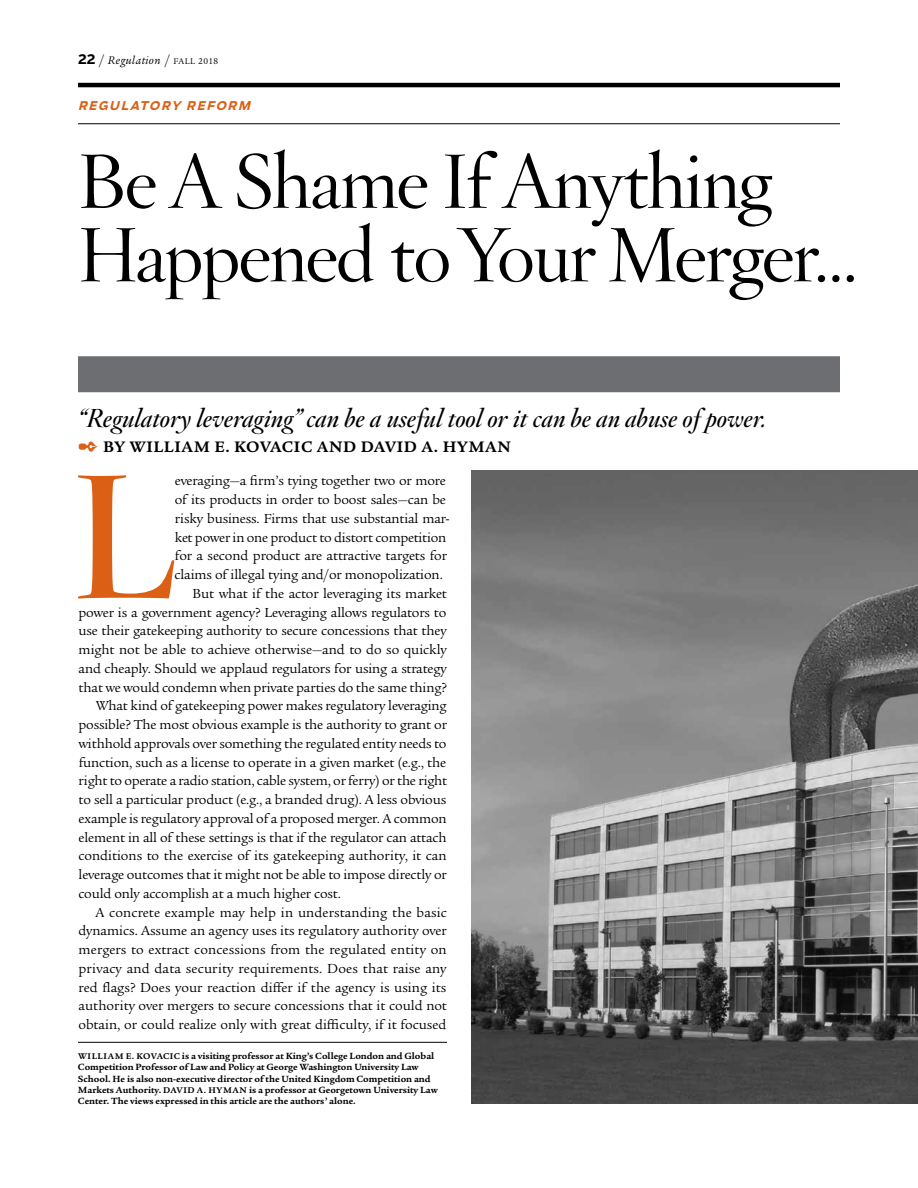
<style>
.page{position:relative;width:918px;height:1188px;background:#fff}
.page>*{position:absolute;margin:0;border:0;box-sizing:border-box;transform-origin:0 0}
.t1{font:700 172.5px "Hoefler Titling";color:#db6015}
.t2{font:300 75px/73.5px "Hoefler Titling";letter-spacing:-.025em;color:#000}
.t3{font:italic 600 25.5px "Hoefler Titling";color:#000}
.t4{font:700 16.5px "Legacy Serif ITC Pro";letter-spacing:.04em;color:#000}
.t5{font:14.25px "Legacy Serif ITC Pro";letter-spacing:-.01em;color:#000}
.t6{font:14.25px "Legacy Serif ITC Pro";letter-spacing:.01em;color:#000}
.t7{font:italic 12px "Legacy Serif ITC Pro";letter-spacing:.04em;color:#000}
.t8{font:italic 700 12px "Boomer";color:#db6015}
.t9{font:700 9.75px/11.2px "Legacy Serif ITC Pro";color:#000}
.s1{font-family:"Boomer";font-weight:700;font-style:normal;font-size:13.5px}
.s2{font-style:normal;font-size:13.5px}
.s3{font-style:normal;font-size:9px}
.s4{color:#db6015}
.s5{font-size:9px}
</style>
<div class="page">
<hr style="left:78px;top:123px;width:762px;height:1px;background:#000">
<hr style="left:78px;top:1042px;width:369px;height:1px;background:#000">
<hr style="left:78px;top:83px;width:762px;height:4px;background:#000">
<div style="left:78px;top:356px;width:762px;height:36px;background:#6d6e71"></div>
<img style="left:471px;top:470px;width:447px;height:634px">
<p class="t7" style="left:78px;top:52px;width:142px"><span class="s1">22</span> <span class="s2">/</span> Regulation <span class="s2">/</span> <span class="s3">FALL 2018</span></p>
<p class="t8" style="left:78px;top:98px;width:177px">REGULATORY REFORM</p>
<h2 class="t2" style="left:78px;top:140px;width:782px">Be A Shame If Anything<br>Happened to Your Merger...</h2>
<h3 class="t3" style="left:78px;top:403px;width:690px">“Regulatory leveraging” can be a useful tool or it can be an abuse of power.</h3>
<p class="t4" style="left:78px;top:437px;width:434px"><span class="s4">✒</span> BY WILLIAM E. KOVACIC AND DAVID A. HYMAN</p>
<h1 class="t1" style="left:72px;top:399px;width:106px">L</h1>
<p class="t5" style="left:175px;top:472px;width:273px">everaging—a firm’s tying together two or more</p>
<p class="t5" style="left:175px;top:491px;width:273px">of its products in order to boost sales—can be</p>
<p class="t5" style="left:175px;top:510px;width:277px">risky business. Firms that use substantial mar-</p>
<p class="t5" style="left:175px;top:528px;width:273px">ket power in one product to distort competition</p>
<p class="t5" style="left:175px;top:547px;width:274px">for a second product are attractive targets for</p>
<p class="t5" style="left:175px;top:566px;width:270px">claims of illegal tying and/or monopolization.</p>
<p class="t5" style="left:193px;top:585px;width:256px">But what if the actor leveraging its market</p>
<p class="t5" style="left:79px;top:603px;width:369px">power is a government agency? Leveraging allows regulators to</p>
<p class="t5" style="left:78px;top:622px;width:370px">use their gatekeeping authority to secure concessions that they</p>
<p class="t5" style="left:79px;top:641px;width:370px">might not be able to achieve otherwise—and to do so quickly</p>
<p class="t5" style="left:79px;top:660px;width:370px">and cheaply. Should we applaud regulators for using a strategy</p>
<p class="t5" style="left:79px;top:678px;width:370px">that we would condemn when private parties do the same thing?</p>
<p class="t5" style="left:96px;top:697px;width:353px">What kind of gatekeeping power makes regulatory leveraging</p>
<p class="t5" style="left:79px;top:716px;width:370px">possible? The most obvious example is the authority to grant or</p>
<p class="t5" style="left:78px;top:735px;width:370px">withhold approvals over something the regulated entity needs to</p>
<p class="t5" style="left:79px;top:753px;width:369px">function, such as a license to operate in a given market (e.g., the</p>
<p class="t5" style="left:79px;top:772px;width:370px">right to operate a radio station, cable system, or ferry) or the right</p>
<p class="t5" style="left:79px;top:791px;width:369px">to sell a particular product (e.g., a branded drug). A less obvious</p>
<p class="t5" style="left:79px;top:810px;width:370px">example is regulatory approval of a proposed merger. A common</p>
<p class="t5" style="left:79px;top:828px;width:369px">element in all of these settings is that if the regulator can attach</p>
<p class="t5" style="left:78px;top:847px;width:370px">conditions to the exercise of its gatekeeping authority, it can</p>
<p class="t5" style="left:79px;top:866px;width:370px">leverage outcomes that it might not be able to impose directly or</p>
<p class="t5" style="left:78px;top:885px;width:264px">could only accomplish at a much higher cost.</p>
<p class="t6" style="left:95px;top:903px;width:353px">A concrete example may help in understanding the basic</p>
<p class="t5" style="left:78px;top:922px;width:370px">dynamics. Assume an agency uses its regulatory authority over</p>
<p class="t5" style="left:79px;top:941px;width:370px">mergers to extract concessions from the regulated entity on</p>
<p class="t6" style="left:79px;top:960px;width:370px">privacy and data security requirements. Does that raise any</p>
<p class="t5" style="left:79px;top:978px;width:369px">red flags? Does your reaction differ if the agency is using its</p>
<p class="t5" style="left:79px;top:997px;width:370px">authority over mergers to secure concessions that it could not</p>
<p class="t5" style="left:79px;top:1016px;width:369px">obtain, or could realize only with great difficulty, if it focused</p>
<p class="t9" style="left:78px;top:1050px;width:361px"><span class="s5">WILLIAM E. KOVACIC</span> is a visiting professor at King’s College London and Global Competition Professor of Law and Policy at George Washington University Law School. He is also non-executive director of the United Kingdom Competition and Markets Authority. <span class="s5">DAVID A. HYMAN</span> is a professor at Georgetown University Law Center. The views expressed in this article are the authors’ alone.</p>
</div>
